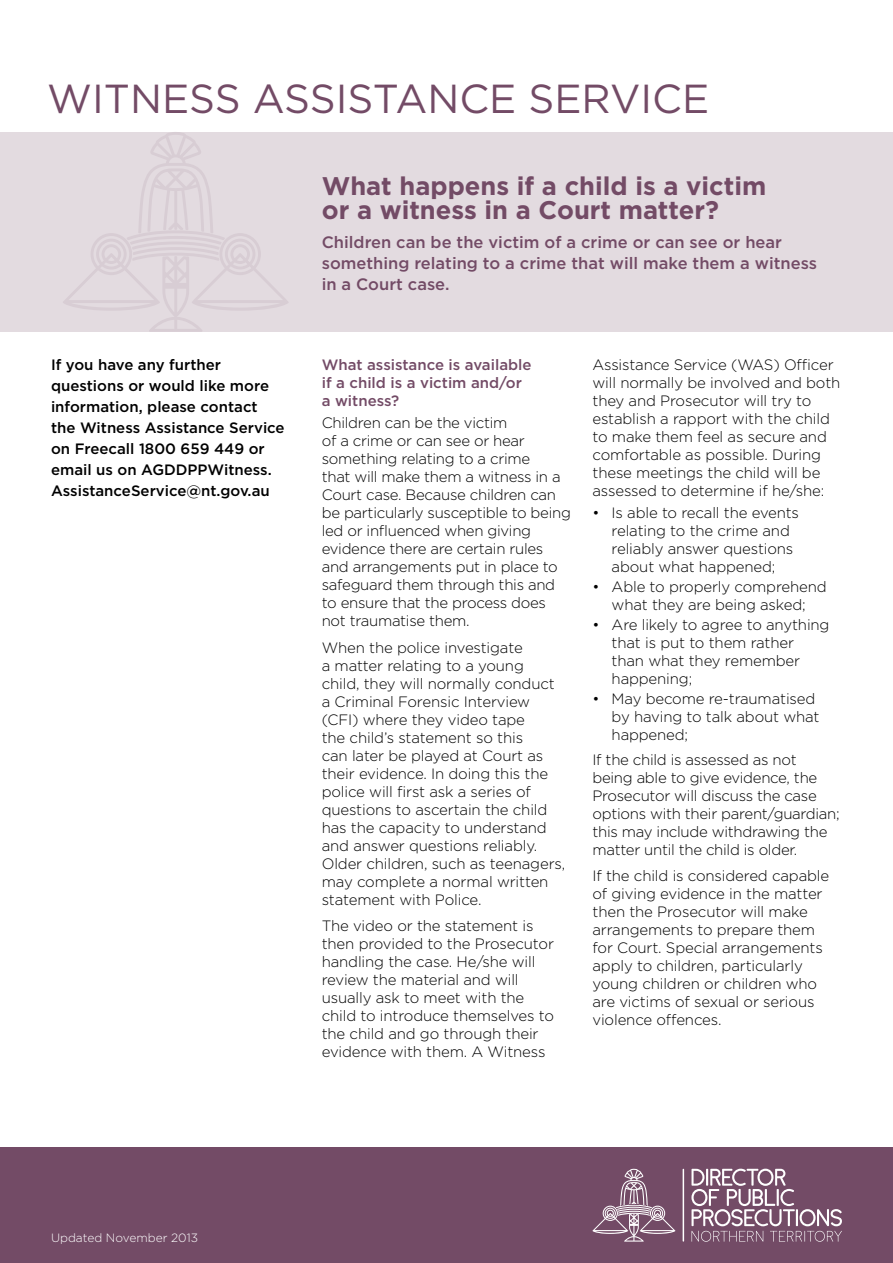
<style>
.page{position:relative;width:893px;height:1263px;background:#fff}
.page>*{position:absolute;margin:0;border:0;box-sizing:border-box;transform-origin:0 0}
.t1{font:40.5px "Gotham";color:#734b66}
.t2{font:700 25.5px/24px "Gotham";color:#734b66}
.t3{font:500 16.5px/21px "Gotham";color:#734b66}
.t4{font:300 15px/18px "Gotham";letter-spacing:-.01em;color:#000}
.t5{font:500 15px/21px "Gotham";color:#000}
.t6{font:500 15px/18px "Gotham";color:#734b66}
.t7{font:300 12px "Gotham";color:#fff}
</style>
<div class="page">
<div style="left:0;top:132px;width:893px;height:200px;background:#e3dbe0"></div>
<div style="left:0;top:1147px;width:893px;height:116px;background:#734b66"></div>
<svg style="left:691px;top:1169px;width:151px;height:73px"></svg>
<hr style="left:683px;top:1169px;width:1px;height:72px;background:#fff">
<svg style="left:592px;top:1169px;width:83px;height:72px"></svg>
<svg style="left:63px;top:132px;width:225px;height:200px"></svg>
<h1 class="t1" style="left:47px;top:76px;width:664px">WITNESS ASSISTANCE SERVICE</h1>
<p class="t5" style="left:51px;top:354px;width:235px">If you have any further questions or would like more information, please contact the Witness Assistance Service on Freecall 1800 659 449 or email us on AGDDPPWitness.<br>AssistanceService@nt.gov.au</p>
<h2 class="t2" style="left:322px;top:173px;width:446px">What happens if a child is a victim or a witness in a Court matter?</h2>
<p class="t3" style="left:322px;top:231px;width:497px">Children can be the victim of a crime or can see or hear something relating to a crime that will make them a witness in a Court case.</p>
<p class="t6" style="left:322px;top:355px;width:211px">What assistance is available if a child is a victim and/or a witness?</p>
<p class="t4" style="left:322px;top:413px;width:251px">Children can be the victim<br>of a crime or can see or hear something relating to a crime<br>that will make them a witness in a<br>Court case. Because children can be particularly susceptible to being led or influenced when giving evidence there are certain rules and arrangements put in place to safeguard them through this and to ensure that the process does not traumatise them.</p>
<p class="t4" style="left:322px;top:638px;width:245px">When the police investigate<br>a matter relating to a young child, they will normally conduct a Criminal Forensic Interview (CFI) where they video tape<br>the child’s statement so this<br>can later be played at Court as their evidence. In doing this the police will first ask a series of questions to ascertain the child has the capacity to understand and answer questions reliably.<br>Older children, such as teenagers, may complete a normal written statement with Police.</p>
<p class="t4" style="left:322px;top:916px;width:234px">The video or the statement is then provided to the Prosecutor handling the case. He/she will review the material and will usually ask to meet with the child to introduce themselves to the child and go through their evidence with them. A Witness</p>
<p class="t4" style="left:592px;top:355px;width:249px">Assistance Service (WAS) Officer will normally be involved and both they and Prosecutor will try to establish a rapport with the child to make them feel as secure and comfortable as possible. During these meetings the child will be assessed to determine if he/she:</p>
<p class="t4" style="left:612px;top:503px;width:189px;text-indent:-19px">• Is able to recall the events relating to the crime and reliably answer questions about what happened;</p>
<p class="t4" style="left:592px;top:578px;width:236px;text-align:center">• Able to properly comprehend what they are being asked;</p>
<p class="t4" style="left:612px;top:616px;width:219px;text-indent:-19px">• Are likely to agree to anything that is put to them rather than what they remember happening;</p>
<p class="t4" style="left:612px;top:690px;width:209px;text-indent:-19px">• May become re-traumatised by having to talk about what happened;</p>
<p class="t4" style="left:592px;top:750px;width:249px">If the child is assessed as not being able to give evidence, the<br>Prosecutor will discuss the case options with their parent/guardian; this may include withdrawing the matter until the child is older.</p>
<p class="t4" style="left:592px;top:867px;width:238px">If the child is considered capable of giving evidence in the matter then the Prosecutor will make arrangements to prepare them for Court. Special arrangements apply to children, particularly young children or children who are victims of sexual or serious violence offences.</p>
<p class="t7" style="left:51px;top:1231px;width:148px">Updated November 2013</p>
</div>
